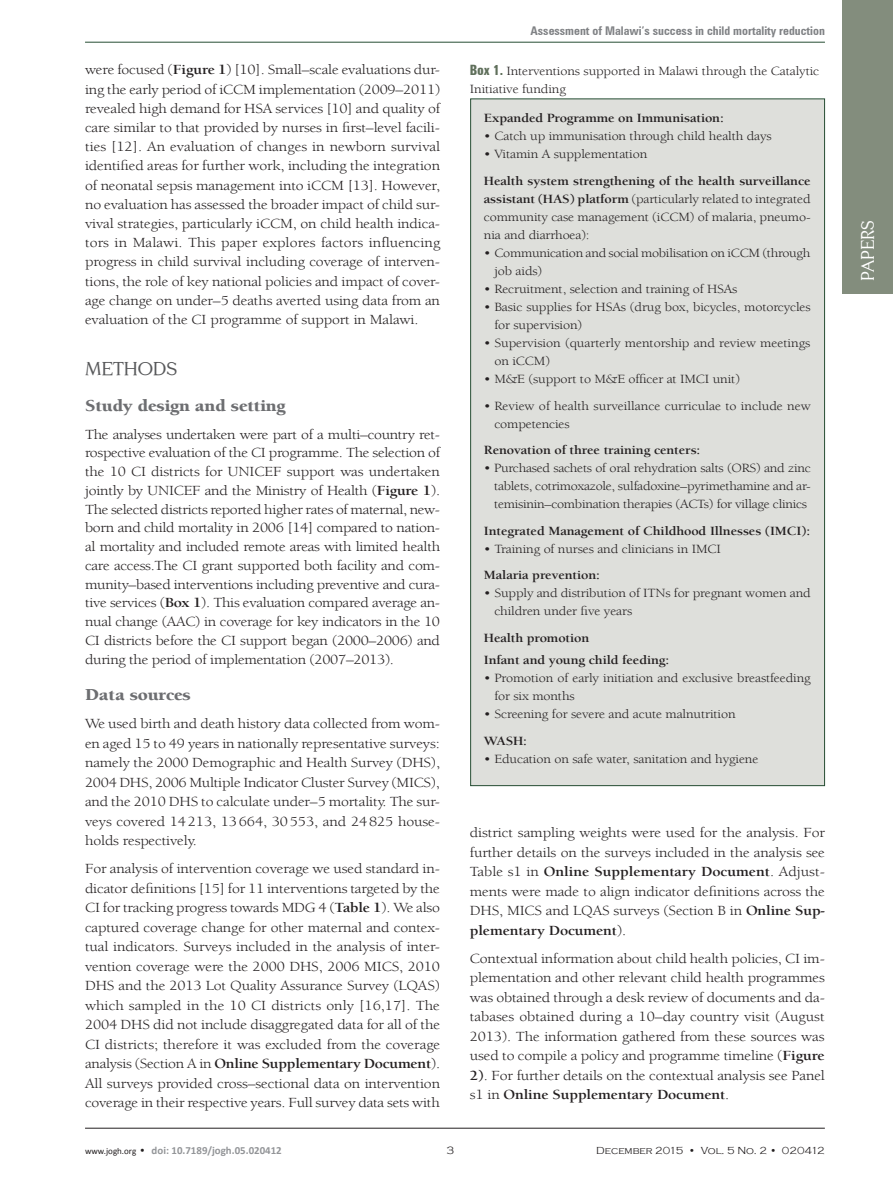
<style>
.page{position:relative;width:893px;height:1191px;background:#fff}
.page>*{position:absolute;margin:0;border:0;box-sizing:border-box;transform-origin:0 0}
.t1{font:18.6px "Centabel";letter-spacing:-.01em;color:#58595b;scale:1.11 1}
.t2{font:18px "Centabel";color:#fff}
.t3{font:900 17.1px "Berkeley Std";letter-spacing:-.01em;color:#6d6e71;scale:1.11 1}
.t4{font:14.25px/19.5px "Berkeley Std";letter-spacing:-.01em;color:#231f20;text-align:justify;scale:1.11 1}
.t5{font:12.9px/18px "Berkeley Std";letter-spacing:-.01em;color:#231f20;scale:1.11 1}
.t6{font:700 12.9px/22.2px "Berkeley Std";letter-spacing:-.01em;color:#231f20;scale:1.11 1}
.t7{font:700 condensed 12px "Zurich BT";color:#808285}
.t8{font:700 10.95px "Calibri";color:#939598}
.t9{font:300 10.95px "Copperplate Gothic";color:#231f20}
.t10{font:300 10.5px "Copperplate Gothic";color:#231f20}
.s1{font-weight:700}
.s2{font-family:"Zurich BT";font-weight:700;font-stretch:extra-condensed;font-size:14.25px;color:#5f6f5b}
.s3{font-weight:400;font-size:9px;color:#231f20}
.s4{font-family:"Copperplate Gothic";font-weight:300;color:#231f20}
</style>
<div class="page">
<hr style="left:85px;top:1128px;width:740px;height:1px;background:#231f20">
<div style="left:842px;top:0;width:51px;height:293px;background:#838d7d"></div>
<hr style="left:85px;top:42px;width:740px;height:1px;background:#264d33">
<div style="left:471px;top:99px;width:354px;height:686px;background:#dedfdb"></div>
<p class="t4" style="left:85px;top:61px;width:322px">were focused (<span class="s1">Figure 1</span>) [10]. Small–scale evaluations dur&shy;ing the early period of iCCM implementation (2009–2011) revealed high demand for HSA services [10] and quality of care similar to that provided by nurses in first–level facili&shy;ties [12]. An evaluation of changes in newborn survival identified areas for further work, including the integration of neonatal sepsis management into iCCM [13]. However, no evaluation has assessed the broader impact of child sur&shy;vival strategies, particularly iCCM, on child health indica&shy;tors in Malawi. This paper explores factors influencing progress in child survival including coverage of interven&shy;tions, the role of key national policies and impact of cover&shy;age change on under–5 deaths averted using data from an evaluation of the CI programme of support in Malawi.</p>
<h1 class="t1" style="left:85px;top:358px;width:84px">METHODS</h1>
<p class="t3" style="left:85px;top:397px;width:182px">Study design and setting</p>
<p class="t4" style="left:85px;top:425px;width:321px;line-height:18.8px">The analyses undertaken were part of a multi–country ret&shy;rospective evaluation of the CI programme. The selection of the 10 CI districts for UNICEF support was undertaken jointly by UNICEF and the Ministry of Health (<span class="s1">Figure 1</span>).<br>The selected districts reported higher rates of maternal, new&shy;born and child mortality in 2006 [14] compared to nation&shy;al mortality and included remote areas with limited health care access.The CI grant supported both facility and com&shy;munity–based interventions including preventive and cura&shy;tive services (<span class="s1">Box 1</span>). This evaluation compared average an&shy;nual change (AAC) in coverage for key indicators in the 10<br>CI districts before the CI support began (2000–2006) and during the period of implementation (2007–2013).</p>
<p class="t3" style="left:85px;top:686px;width:97px">Data sources</p>
<p class="t4" style="left:85px;top:714px;width:321px">We used birth and death history data collected from wom&shy;en aged 15 to 49 years in nationally representative surveys: namely the 2000 Demographic and Health Survey (DHS), 2004 DHS, 2006 Multiple Indicator Cluster Survey (MICS), and the 2010 DHS to calculate under–5 mortality. The sur&shy;veys covered 14 213, 13 664, 30 553, and 24 825 house&shy;holds respectively.</p>
<p class="t4" style="left:85px;top:859px;width:322px">For analysis of intervention coverage we used standard in&shy;dicator definitions [15] for 11 interventions targeted by the CI for tracking progress towards MDG 4 (<span class="s1">Table 1</span>). We also captured coverage change for other maternal and contex&shy;tual indicators. Surveys included in the analysis of inter&shy;vention coverage were the 2000 DHS, 2006 MICS, 2010<br>DHS and the 2013 Lot Quality Assurance Survey (LQAS) which sampled in the 10 CI districts only [16,17]. The 2004 DHS did not include disaggregated data for all of the CI districts; therefore it was excluded from the coverage analysis (Section A in <span class="s1">Online Supplementary Document</span>).<br>All surveys provided cross–sectional data on intervention coverage in their respective years. Full survey data sets with</p>
<p class="t7" style="left:530px;top:23px;width:296px">Assessment of Malawi’s success in child mortality reduction</p>
<p class="t5" style="left:470px;top:62px;width:316px"><span class="s2">Box 1.</span> Interventions supported in Malawi through the Catalytic<br>Initiative funding</p>
<p class="t6" style="left:484px;top:107px;width:218px">Expanded Programme on Immunisation:</p>
<p class="t5" style="left:484px;top:128px;width:261px">• Catch up immunisation through child health days</p>
<p class="t5" style="left:484px;top:146px;width:149px">• Vitamin A supplementation</p>
<p class="t5" style="left:484px;top:172px;width:296px;text-align:justify"><span class="s1">Health system strengthening of the health surveillance assistant (HAS) platform</span> (particularly related to integrated community case management (iCCM) of malaria, pneumo&shy;nia and diarrhoea):</p>
<p class="t5" style="left:494px;top:244px;width:286px;text-indent:-10px">• Communication and social mobilisation on iCCM (through job aids)</p>
<p class="t5" style="left:484px;top:280px;width:230px">• Recruitment, selection and training of HSAs</p>
<p class="t5" style="left:494px;top:298px;width:286px;text-indent:-10px">• Basic supplies for HSAs (drug box, bicycles, motorcycles for supervision)</p>
<p class="t5" style="left:494px;top:334px;width:286px;text-indent:-10px">• Supervision (quarterly mentorship and review meetings on iCCM)</p>
<p class="t5" style="left:484px;top:370px;width:232px">• M&amp;E (support to M&amp;E officer at IMCI unit)</p>
<p class="t5" style="left:494px;top:397px;width:287px;text-indent:-10px">• Review of health surveillance curriculae to include new competencies</p>
<p class="t6" style="left:484px;top:439px;width:196px">Renovation of three training centers:</p>
<p class="t5" style="left:494px;top:459px;width:287px;text-align:justify;text-indent:-10px">• Purchased sachets of oral rehydration salts (ORS) and zinc tablets, cotrimoxazole, sulfadoxine–pyrimethamine and ar&shy;temisinin–combination therapies (ACTs) for village clinics</p>
<p class="t6" style="left:484px;top:520px;width:296px">Integrated Management of Childhood Illnesses (IMCI):</p>
<p class="t5" style="left:484px;top:540px;width:215px">• Training of nurses and clinicians in IMCI</p>
<p class="t6" style="left:484px;top:564px;width:106px">Malaria prevention:</p>
<p class="t5" style="left:494px;top:584px;width:286px;text-indent:-10px">• Supply and distribution of ITNs for pregnant women and children under five years</p>
<p class="t6" style="left:484px;top:627px;width:169px">Health promotion<br>Infant and young child feeding:</p>
<p class="t5" style="left:494px;top:669px;width:286px;text-indent:-10px">• Promotion of early initiation and exclusive breastfeeding for six months</p>
<p class="t5" style="left:484px;top:705px;width:228px">• Screening for severe and acute malnutrition</p>
<p class="t6" style="left:484px;top:729px;width:40px">WASH:</p>
<p class="t5" style="left:484px;top:749px;width:249px">• Education on safe water, sanitation and hygiene</p>
<p class="t4" style="left:470px;top:823px;width:322px">district sampling weights were used for the analysis. For further details on the surveys included in the analysis see Table s1 in <span class="s1">Online Supplementary Document</span>. Adjust&shy;ments were made to align indicator definitions across the DHS, MICS and LQAS surveys (Section B in <span class="s1">Online Sup&shy;plementary Document</span>).</p>
<p class="t4" style="left:470px;top:948px;width:321px">Contextual information about child health policies, CI im&shy;plementation and other relevant child health programmes was obtained through a desk review of documents and da&shy;tabases obtained during a 10–day country visit (August 2013). The information gathered from these sources was used to compile a policy and programme timeline (<span class="s1">Figure 2)</span>. For further details on the contextual analysis see Panel s1 in <span class="s1">Online Supplementary Document</span>.</p>
<p class="t8" style="left:85px;top:1143px;width:198px"><span class="s3">www.jogh.org</span> <span class="s4">•</span> doi: 10.7189/jogh.05.020412</p>
<p class="t9" style="left:447px;top:1144px;width:9px">3</p>
<p class="t10" style="left:596px;top:1144px;width:230px">December 2015 • Vol. 5 No. 2 • 020412</p>
<p class="t2" style="left:860px;top:281px;width:103px;rotate:-90deg">VIEWPOINTS</p>
<p class="t2" style="left:857px;top:281px;width:63px;rotate:-90deg">PAPERS</p>
</div>
